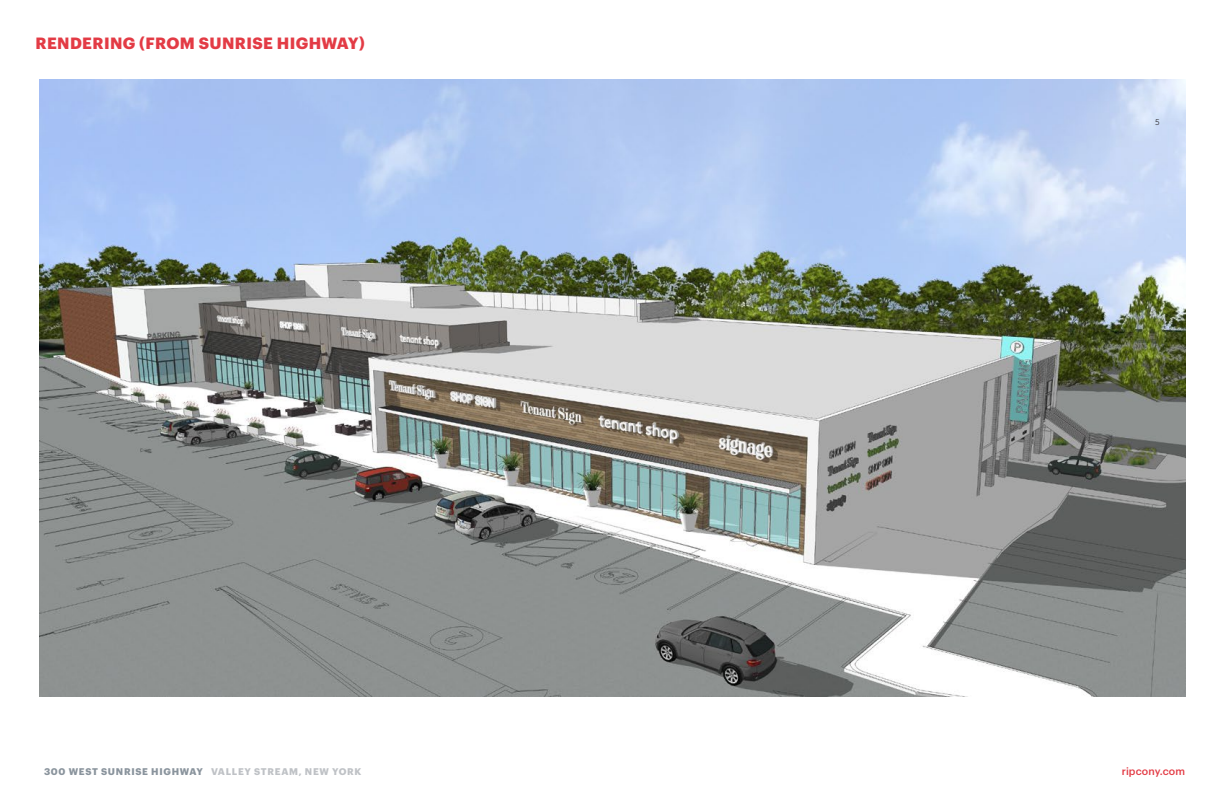
<style>
.page{position:relative;width:1224px;height:792px;background:#fff}
.page>*{position:absolute;margin:0;border:0;box-sizing:border-box;transform-origin:0 0}
.t1{font:700 16px "Graphik";letter-spacing:.025em;color:#e33b45}
.t2{font:500 10.5px "Graphik";letter-spacing:.01em;color:#e33b45}
.t3{font:700 9.5px "Graphik";letter-spacing:.075em;color:#8a949d}
.t4{font:300 8.4px "RDC Brown Std";color:#231f20}
.s1{color:#bfc2c6}
</style>
<div class="page">
<img style="left:39px;top:80px;width:1146px;height:616px">
<img style="left:387px;top:377px;width:408px;height:92px">
<h1 class="t1" style="left:36px;top:31px;width:331px">RENDERING (FROM SUNRISE HIGHWAY)</h1>
<p class="t4" style="left:1155px;top:117px;width:6px">5</p>
<p class="t3" style="left:44px;top:765px;width:319px">300 WEST SUNRISE HIGHWAY <span class="s1">VALLEY STREAM, NEW YORK</span></p>
<p class="t2" style="left:1122px;top:763px;width:65px">ripcony.com</p>
</div>
